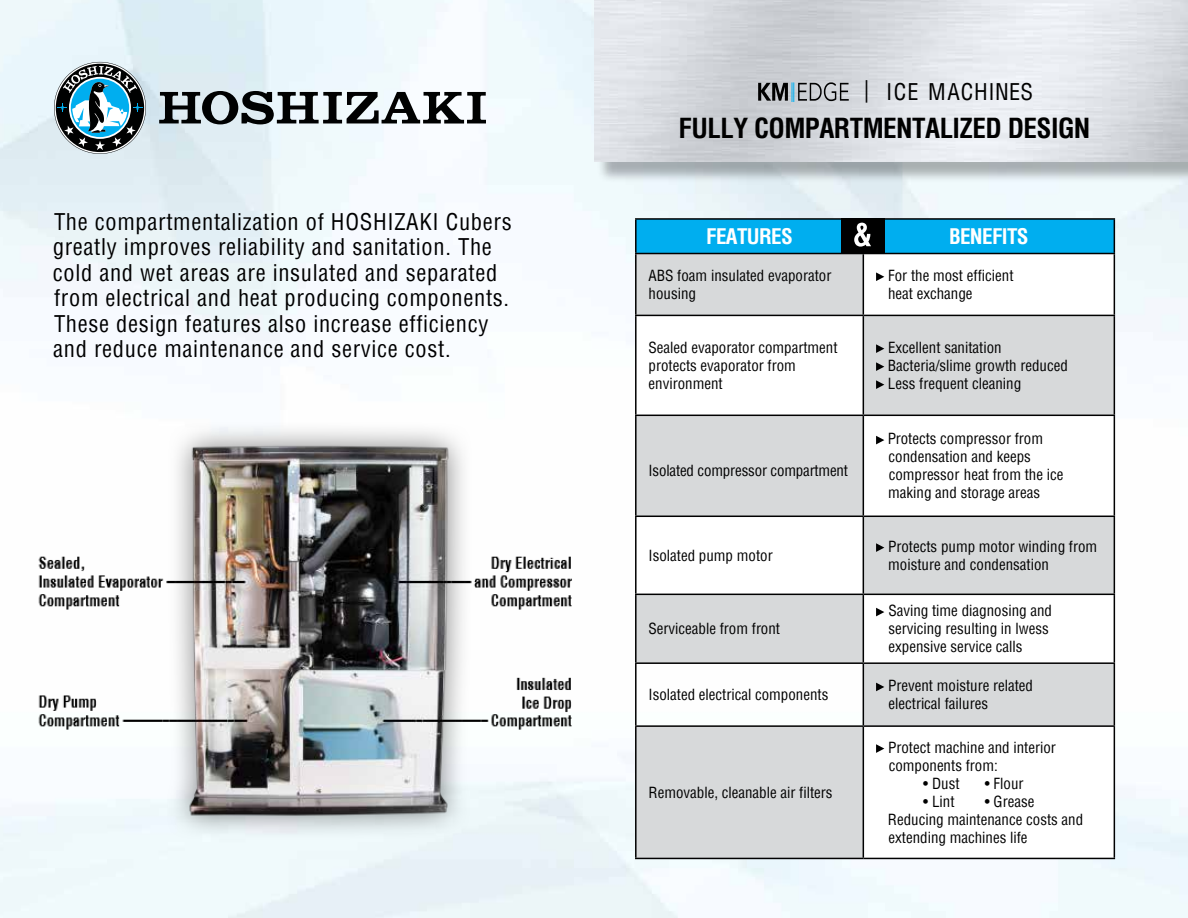
<style>
.page{position:relative;width:1188px;height:918px;background:#fff}
.page>*{position:absolute;margin:0;border:0;box-sizing:border-box;transform-origin:0 0}
.t1{font:700 condensed 27px "Helvetica";letter-spacing:-.02em;color:#000}
.t2{font:condensed 22.5px/25.5px "Helvetica";letter-spacing:.03em;color:#000}
.t3{font:700 condensed 21px "Helvetica";letter-spacing:-.03em;color:#fff}
.t4{font:condensed 15px/18px "Helvetica";color:#000}
</style>
<div class="page">
<svg style="left:54px;top:62px;width:92px;height:92px"></svg>
<svg style="left:159px;top:91px;width:327px;height:33px"></svg>
<div style="left:596px;top:0;width:592px;height:183px;background:#000;opacity:.3"></div>
<img style="left:594px;top:0;width:594px;height:162px">
<svg style="left:758px;top:82px;width:91px;height:20px;background:#878d91"></svg>
<div style="left:636px;top:219px;width:227px;height:35px;background:#00aeef"></div>
<div style="left:863px;top:219px;width:251px;height:35px;background:#00aeef"></div>
<svg style="left:637px;top:254px;width:477px;height:604px"></svg>
<hr style="left:863px;top:218px;width:252px;height:2px;background:#000">
<hr style="left:1114px;top:220px;width:1px;height:33px;background:#000">
<hr style="left:635px;top:254px;width:2px;height:61px;background:#000">
<hr style="left:863px;top:253px;width:252px;height:1px;background:#000">
<hr style="left:863px;top:254px;width:1px;height:61px;background:#000">
<hr style="left:1114px;top:254px;width:1px;height:61px;background:#000">
<hr style="left:635px;top:315px;width:228px;height:1px;background:#000">
<hr style="left:635px;top:316px;width:2px;height:99px;background:#000">
<hr style="left:635px;top:415px;width:228px;height:1px;background:#000">
<hr style="left:635px;top:416px;width:2px;height:100px;background:#000">
<hr style="left:863px;top:416px;width:1px;height:100px;background:#000">
<hr style="left:1114px;top:416px;width:1px;height:100px;background:#000">
<hr style="left:635px;top:516px;width:228px;height:1px;background:#000">
<hr style="left:635px;top:517px;width:2px;height:77px;background:#000">
<hr style="left:863px;top:516px;width:252px;height:1px;background:#000">
<hr style="left:863px;top:517px;width:1px;height:77px;background:#000">
<hr style="left:1114px;top:517px;width:1px;height:77px;background:#000">
<hr style="left:635px;top:594px;width:228px;height:1px;background:#000">
<hr style="left:635px;top:595px;width:2px;height:67px;background:#000">
<hr style="left:863px;top:594px;width:252px;height:1px;background:#000">
<hr style="left:863px;top:595px;width:1px;height:67px;background:#000">
<hr style="left:1114px;top:595px;width:1px;height:67px;background:#000">
<hr style="left:635px;top:662px;width:228px;height:2px;background:#000">
<hr style="left:635px;top:664px;width:2px;height:61px;background:#000">
<hr style="left:863px;top:662px;width:252px;height:2px;background:#000">
<hr style="left:863px;top:664px;width:1px;height:61px;background:#000">
<hr style="left:1114px;top:664px;width:1px;height:61px;background:#000">
<hr style="left:635px;top:725px;width:228px;height:2px;background:#000">
<hr style="left:635px;top:727px;width:2px;height:131px;background:#000">
<hr style="left:863px;top:725px;width:252px;height:2px;background:#000">
<hr style="left:863px;top:727px;width:1px;height:131px;background:#000">
<hr style="left:1114px;top:727px;width:1px;height:131px;background:#000">
<hr style="left:635px;top:858px;width:228px;height:1px;background:#000">
<hr style="left:863px;top:858px;width:252px;height:1px;background:#000">
<hr style="left:635px;top:218px;width:228px;height:2px;background:#000">
<hr style="left:635px;top:220px;width:2px;height:33px;background:#000">
<hr style="left:635px;top:253px;width:228px;height:1px;background:#000">
<hr style="left:863px;top:315px;width:252px;height:1px;background:#000">
<hr style="left:863px;top:316px;width:1px;height:99px;background:#000">
<hr style="left:1114px;top:316px;width:1px;height:99px;background:#000">
<hr style="left:863px;top:415px;width:252px;height:1px;background:#000">
<svg style="left:876px;top:272px;width:8px;height:9px"></svg>
<svg style="left:876px;top:344px;width:8px;height:9px"></svg>
<svg style="left:876px;top:362px;width:8px;height:9px"></svg>
<svg style="left:876px;top:380px;width:8px;height:9px"></svg>
<svg style="left:876px;top:436px;width:8px;height:8px"></svg>
<svg style="left:876px;top:543px;width:8px;height:9px"></svg>
<svg style="left:876px;top:608px;width:8px;height:8px"></svg>
<svg style="left:876px;top:683px;width:8px;height:8px"></svg>
<svg style="left:876px;top:744px;width:8px;height:9px"></svg>
<div style="left:841px;top:218px;width:44px;height:36px;background:#000"></div>
<svg style="left:854px;top:223px;width:17px;height:24px"></svg>
<img style="left:32px;top:398px;width:550px;height:466px">
<p class="t2" style="left:53px;top:208px;width:460px">The compartmentalization of HOSHIZAKI Cubers greatly improves reliability and sanitation. The cold and wet areas are insulated and separated from electrical and heat producing components.<br>These design features also increase efficiency and reduce maintenance and service cost.</p>
<h2 class="t2" style="left:864px;top:79px;width:171px">| ICE MACHINES</h2>
<h1 class="t1" style="left:679px;top:110px;width:413px">FULLY COMPARTMENTALIZED DESIGN</h1>
<h3 class="t3" style="left:706px;top:223px;width:88px">FEATURES</h3>
<h3 class="t3" style="left:949px;top:223px;width:81px">BENEFITS</h3>
<p class="t4" style="left:649px;top:266px;width:184px">ABS foam insulated evaporator housing</p>
<p class="t4" style="left:888px;top:266px;width:127px">For the most efficient heat exchange</p>
<p class="t4" style="left:649px;top:338px;width:191px">Sealed evaporator compartment protects evaporator from environment</p>
<p class="t4" style="left:888px;top:338px;width:181px">Excellent sanitation<br>Bacteria/slime growth reduced<br>Less frequent cleaning</p>
<p class="t4" style="left:649px;top:461px;width:201px">Isolated compressor compartment</p>
<p class="t4" style="left:888px;top:430px;width:177px">Protects compressor from condensation and keeps compressor heat from the ice making and storage areas</p>
<p class="t4" style="left:649px;top:546px;width:126px">Isolated pump motor</p>
<p class="t4" style="left:888px;top:537px;width:211px">Protects pump motor winding from moisture and condensation</p>
<p class="t4" style="left:649px;top:620px;width:133px">Serviceable from front</p>
<p class="t4" style="left:888px;top:602px;width:165px">Saving time diagnosing and servicing resulting in lwess expensive service calls</p>
<p class="t4" style="left:649px;top:686px;width:181px">Isolated electrical components</p>
<p class="t4" style="left:888px;top:677px;width:146px">Prevent moisture related electrical failures</p>
<p class="t4" style="left:649px;top:783px;width:186px">Removable, cleanable air filters</p>
<p class="t4" style="left:888px;top:738px;width:169px">Protect machine and interior components from:</p>
<p class="t4" style="left:923px;top:774px;width:38px">• Dust</p>
<p class="t4" style="left:985px;top:774px;width:40px">• Flour</p>
<p class="t4" style="left:923px;top:792px;width:33px">• Lint</p>
<p class="t4" style="left:888px;top:792px;width:197px;text-indent:97px">• Grease<br>Reducing maintenance costs and extending machines life</p>
</div>
